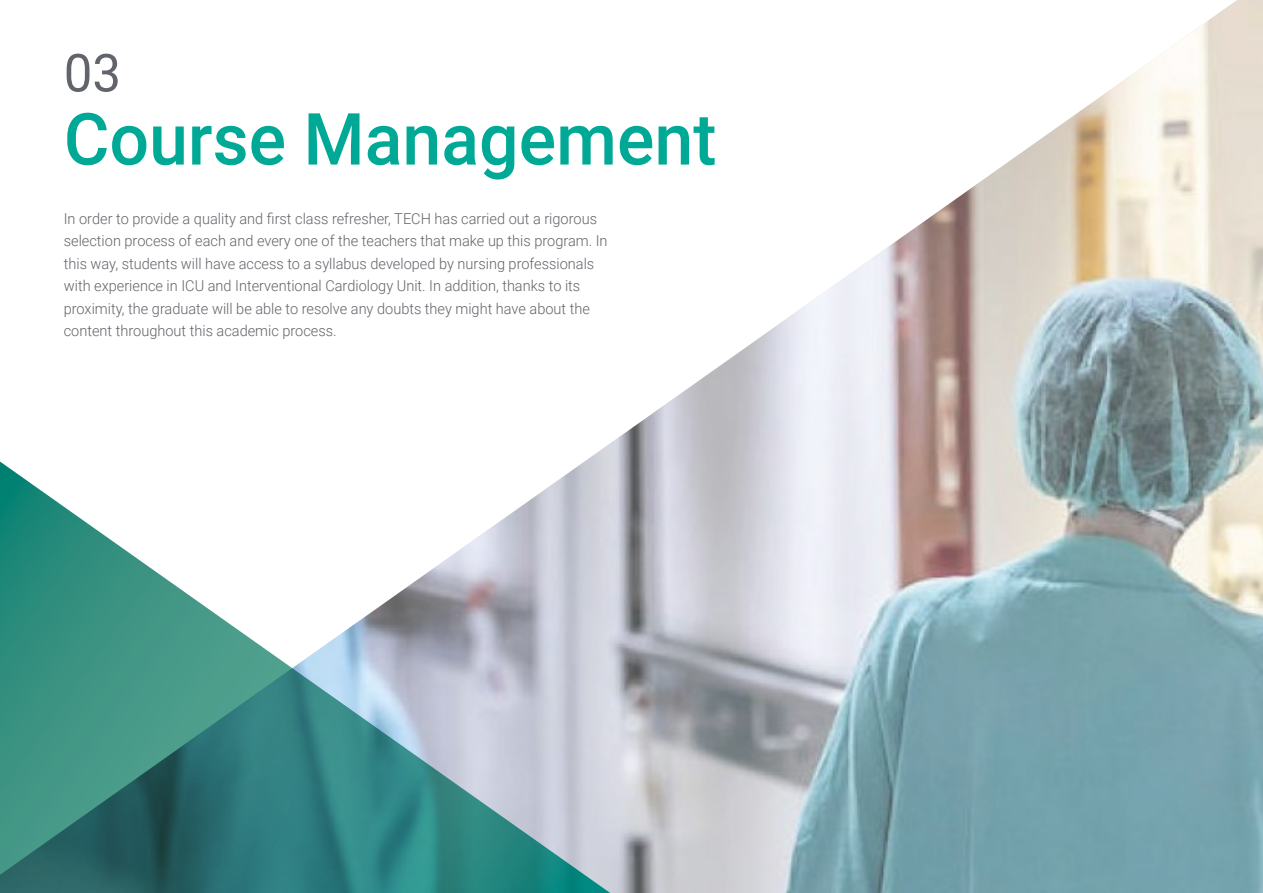
<style>
.page{position:relative;width:1263px;height:893px;background:#fff}
.page>*{position:absolute;margin:0;border:0;box-sizing:border-box;transform-origin:0 0}
.t1{font:500 72px "Roboto";color:#00a996}
.t2{font:52.5px "Roboto";color:#61646a}
.t3{font:300 15px/22.5px "Roboto";color:#61646a}
</style>
<div class="page">
<img style="left:607px;top:0;width:656px;height:893px">
<svg style="left:0;top:446px;width:640px;height:447px"></svg>
<h2 class="t2" style="left:64px;top:36px;width:59px">03</h2>
<h1 class="t1" style="left:64px;top:89px;width:654px">Course Management</h1>
<p class="t3" style="left:64px;top:207px;width:545px">In order to provide a quality and first class refresher, TECH has carried out a rigorous selection process of each and every one of the teachers that make up this program. In this way, students will have access to a syllabus developed by nursing professionals with experience in ICU and Interventional Cardiology Unit. In addition, thanks to its proximity, the graduate will be able to resolve any doubts they might have about the content throughout this academic process.</p>
</div>
